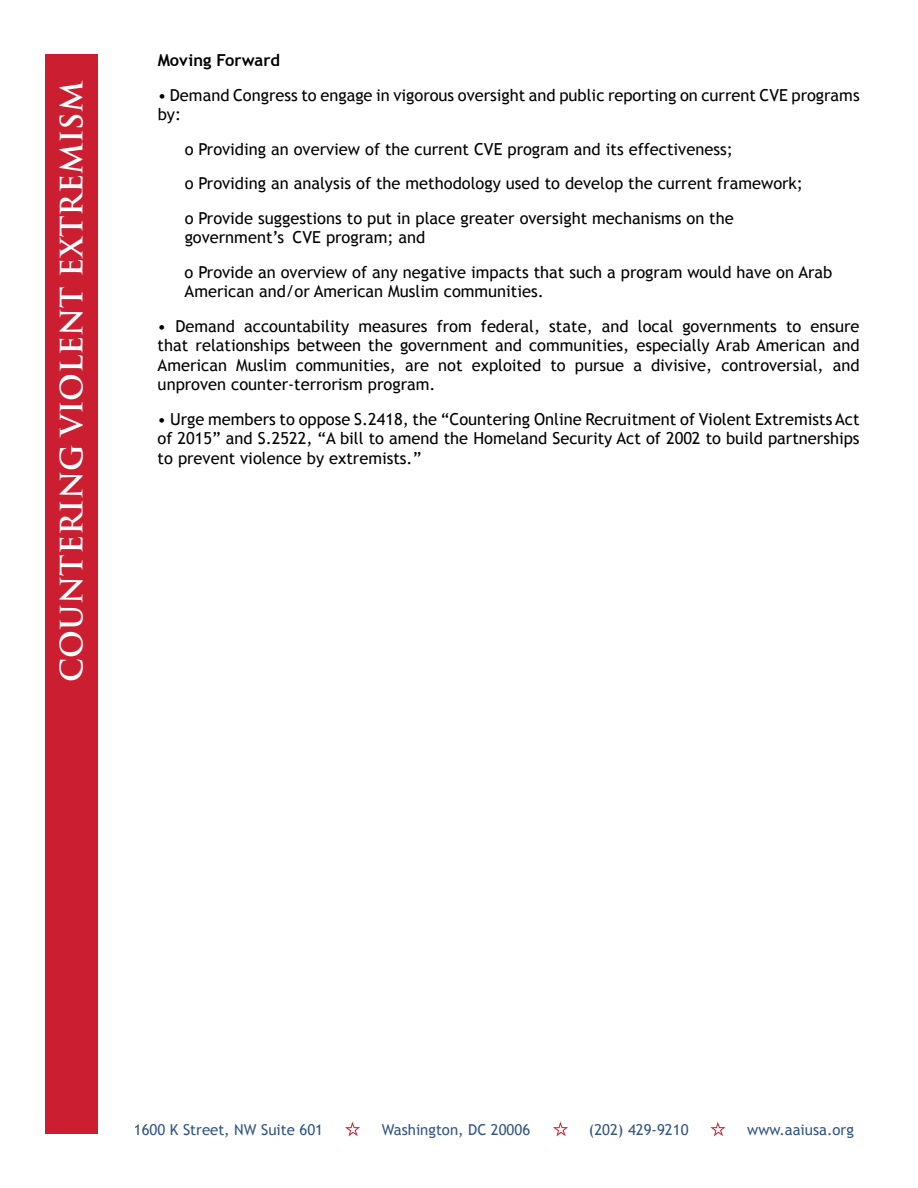
<style>
.page{position:relative;width:918px;height:1188px;background:#fff}
.page>*{position:absolute;margin:0;border:0;box-sizing:border-box;transform-origin:0 0}
.t1{font:700 30px "Trajan Pro";color:#fff}
.t2{font:16.5px/19.5px "Trebuchet MS";color:#000}
.t3{font:700 16.5px "Trebuchet MS";color:#000}
.t4{font:15px "Trebuchet MS";color:#325583}
</style>
<div class="page">
<div style="left:45px;top:54px;width:53px;height:1080px;background:#cb1f31"></div>
<svg style="left:345px;top:1122px;width:15px;height:14px"></svg>
<svg style="left:553px;top:1122px;width:15px;height:14px"></svg>
<svg style="left:710px;top:1122px;width:15px;height:14px"></svg>
<h1 class="t1" style="left:53px;top:682px;width:602px;rotate:-90deg">COUNTERING VIOLENT EXTREMISM</h1>
<p class="t3" style="left:158px;top:50px;width:124px">Moving Forward</p>
<p class="t2" style="left:158px;top:85px;width:704px">• Demand Congress to engage in vigorous oversight and public reporting on current CVE programs by:</p>
<p class="t2" style="left:185px;top:132px;width:620px;line-height:34.5px">o Providing an overview of the current CVE program and its effectiveness;<br>o Providing an analysis of the methodology used to develop the current framework; o Provide suggestions to put in place greater oversight mechanisms on the</p>
<p class="t2" style="left:185px;top:220px;width:649px;line-height:34.5px">government’s CVE program; and<br>o Provide an overview of any negative impacts that such a program would have on Arab</p>
<p class="t2" style="left:185px;top:282px;width:361px">American and/or American Muslim communities.</p>
<p class="t2" style="left:158px;top:316px;width:703px;text-align:justify">• Demand accountability measures from federal, state, and local governments to ensure that relationships between the government and communities, especially Arab American and American Muslim communities, are not exploited to pursue a divisive, controversial, and unproven counter-terrorism program.</p>
<p class="t2" style="left:158px;top:409px;width:703px;text-align:justify">• Urge members to oppose S.2418, the “Countering Online Recruitment of Violent Extremists Act of 2015” and S.2522, “A bill to amend the Homeland Security Act of 2002 to build partnerships to prevent violence by extremists.”</p>
<p class="t4" style="left:134px;top:1121px;width:191px">1600 K Street, NW Suite 601</p>
<p class="t4" style="left:382px;top:1121px;width:150px">Washington, DC 20006</p>
<p class="t4" style="left:589px;top:1121px;width:101px">(202) 429-9210</p>
<p class="t4" style="left:747px;top:1121px;width:108px">www.aaiusa.org</p>
</div>
